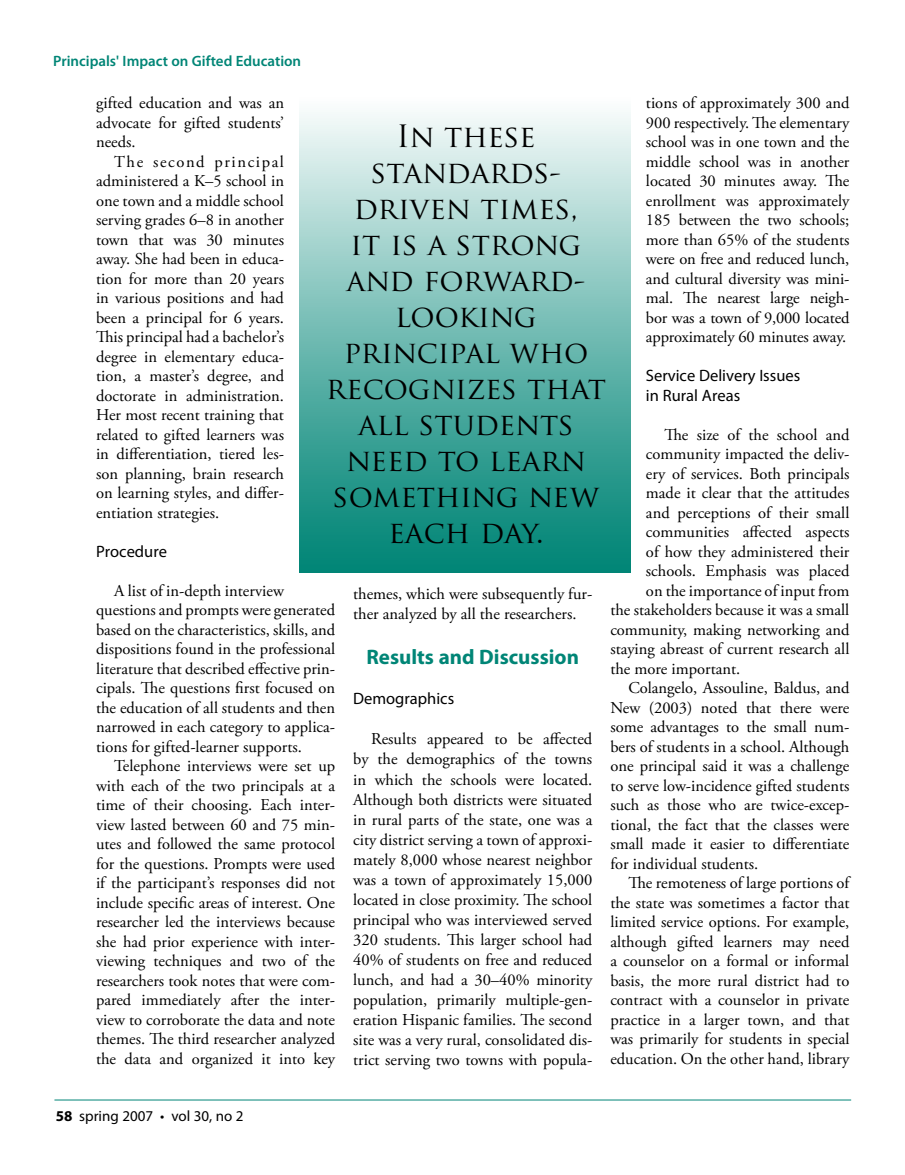
<style>
.page{position:relative;width:905px;height:1175px;background:#fff}
.page>*{position:absolute;margin:0;border:0;box-sizing:border-box;transform-origin:0 0}
.t1{font:30px/36px "Trajan Pro";color:#000;text-align:center}
.t2{font:700 21px "Myriad Pro";color:#008576}
.t3{font:16.5px/19.5px "Adobe Garamond Pro";color:#000;text-align:justify}
.t4{font:16.5px/19.5px "Myriad Pro";color:#000}
.t5{font:600 15px "Myriad Pro";color:#008576}
.t6{font:15px "Myriad Pro";color:#000}
.s1{font-weight:700}
</style>
<div class="page">
<hr style="left:54px;top:1099px;width:797px;height:1px;background:#008576">
<div style="left:299px;top:94px;width:332px;height:478px;background:linear-gradient(to bottom,#f8fcfb,#008070)"></div>
<p class="t5" style="left:53px;top:52px;width:249px">Principals' Impact on Gifted Education</p>
<p class="t3" style="left:96px;top:94px;width:189px">gifted education and was an advocate for gifted students’ needs.</p>
<p class="t3" style="left:96px;top:152px;width:189px;text-indent:18px">The second principal administered a K–5 school in one town and a middle school serving grades 6–8 in another town that was 30 minutes away. She had been in educa&shy;tion for more than 20 years in various positions and had been a principal for 6 years.<br>This principal had a bachelor’s degree in elementary educa&shy;tion, a master’s degree, and doctorate in administration.<br>Her most recent training that related to gifted learners was in differentiation, tiered les&shy;son planning, brain research on learning styles, and differ&shy;entiation strategies.</p>
<p class="t4" style="left:96px;top:541px;width:72px">Procedure</p>
<p class="t3" style="left:96px;top:581px;width:240px;text-align:left;text-indent:18px">A list of in-depth interview questions and prompts were generated based on the characteristics, skills, and dispositions found in the professional literature that described effective prin&shy;cipals. The questions first focused on the education of all students and then narrowed in each category to applica&shy;tions for gifted-learner supports.</p>
<p class="t3" style="left:96px;top:757px;width:241px;text-indent:18px">Telephone interviews were set up with each of the two principals at a time of their choosing. Each inter&shy;view lasted between 60 and 75 min&shy;utes and followed the same protocol for the questions. Prompts were used if the participant’s responses did not include specific areas of interest. One researcher led the interviews because she had prior experience with inter&shy;viewing techniques and two of the researchers took notes that were com&shy;pared immediately after the inter&shy;view to corroborate the data and note themes. The third researcher analyzed the data and organized it into key</p>
<p class="t3" style="left:646px;top:94px;width:205px">tions of approximately 300 and 900 respectively. The elementary school was in one town and the middle school was in another located 30 minutes away. The enrollment was approximately 185 between the two schools; more than 65% of the students were on free and reduced lunch, and cultural diversity was mini&shy;mal. The nearest large neigh&shy;bor was a town of 9,000 located approximately 60 minutes away.</p>
<p class="t4" style="left:646px;top:365px;width:156px">Service Delivery Issues in Rural Areas</p>
<p class="t3" style="left:664px;top:425px;width:186px">The size of the school and</p>
<p class="t3" style="left:646px;top:445px;width:205px">community impacted the deliv-</p>
<p class="t3" style="left:646px;top:464px;width:205px">ery of services. Both principals</p>
<p class="t3" style="left:646px;top:484px;width:205px">made it clear that the attitudes</p>
<p class="t3" style="left:646px;top:503px;width:205px">and perceptions of their small</p>
<p class="t3" style="left:646px;top:523px;width:205px">communities affected aspects</p>
<p class="t3" style="left:646px;top:542px;width:205px">of how they administered their</p>
<p class="t3" style="left:646px;top:562px;width:205px">schools. Emphasis was placed</p>
<p class="t3" style="left:646px;top:581px;width:205px">on the importance of input from</p>
<p class="t3" style="left:610px;top:601px;width:240px">the stakeholders because it was a small</p>
<p class="t3" style="left:610px;top:620px;width:240px">community, making networking and</p>
<p class="t3" style="left:610px;top:640px;width:240px">staying abreast of current research all</p>
<p class="t3" style="left:610px;top:659px;width:132px">the more important.</p>
<p class="t3" style="left:628px;top:679px;width:222px">Colangelo, Assouline, Baldus, and</p>
<p class="t3" style="left:610px;top:698px;width:240px">New (2003) noted that there were</p>
<p class="t3" style="left:610px;top:718px;width:240px">some advantages to the small num-</p>
<p class="t3" style="left:610px;top:737px;width:240px">bers of students in a school. Although</p>
<p class="t3" style="left:610px;top:757px;width:240px">one principal said it was a challenge</p>
<p class="t3" style="left:610px;top:776px;width:240px">to serve low-incidence gifted students</p>
<p class="t3" style="left:610px;top:796px;width:240px">such as those who are twice-excep-</p>
<p class="t3" style="left:610px;top:815px;width:240px">tional, the fact that the classes were</p>
<p class="t3" style="left:610px;top:835px;width:240px">small made it easier to differentiate</p>
<p class="t3" style="left:610px;top:854px;width:149px">for individual students.</p>
<p class="t3" style="left:628px;top:874px;width:222px">The remoteness of large portions of</p>
<p class="t3" style="left:610px;top:893px;width:240px">the state was sometimes a factor that</p>
<p class="t3" style="left:610px;top:913px;width:240px">limited service options. For example,</p>
<p class="t3" style="left:610px;top:932px;width:240px">although gifted learners may need</p>
<p class="t3" style="left:610px;top:952px;width:240px">a counselor on a formal or informal</p>
<p class="t3" style="left:610px;top:971px;width:240px">basis, the more rural district had to</p>
<p class="t3" style="left:610px;top:991px;width:240px">contract with a counselor in private</p>
<p class="t3" style="left:610px;top:1010px;width:241px">practice in a larger town, and that</p>
<p class="t3" style="left:610px;top:1030px;width:240px">was primarily for students in special</p>
<p class="t3" style="left:610px;top:1049px;width:241px">education. On the other hand, library</p>
<h1 class="t1" style="left:326px;top:118px;width:281px">In these standards&shy;driven times,<br>it is a strong and forward&shy;looking principal who recognizes that all students need to learn something new each day.</h1>
<p class="t3" style="left:353px;top:584px;width:240px;line-height:20.1px">themes, which were subsequently fur&shy;ther analyzed by all the researchers.</p>
<p class="t2" style="left:366px;top:643px;width:214px">Results and Discussion</p>
<p class="t4" style="left:353px;top:688px;width:102px">Demographics</p>
<p class="t3" style="left:353px;top:729px;width:241px;line-height:20.1px;text-indent:18px">Results appeared to be affected by the demographics of the towns in which the schools were located.<br>Although both districts were situated in rural parts of the state, one was a city district serving a town of approxi&shy;mately 8,000 whose nearest neighbor was a town of approximately 15,000 located in close proximity. The school principal who was interviewed served 320 students. This larger school had 40% of students on free and reduced lunch, and had a 30–40% minority population, primarily multiple-gen&shy;eration Hispanic families. The second site was a very rural, consolidated dis&shy;trict serving two towns with popula-</p>
<p class="t6" style="left:56px;top:1106px;width:189px"><span class="s1">58</span> spring 2007 • vol 30, no 2</p>
</div>
